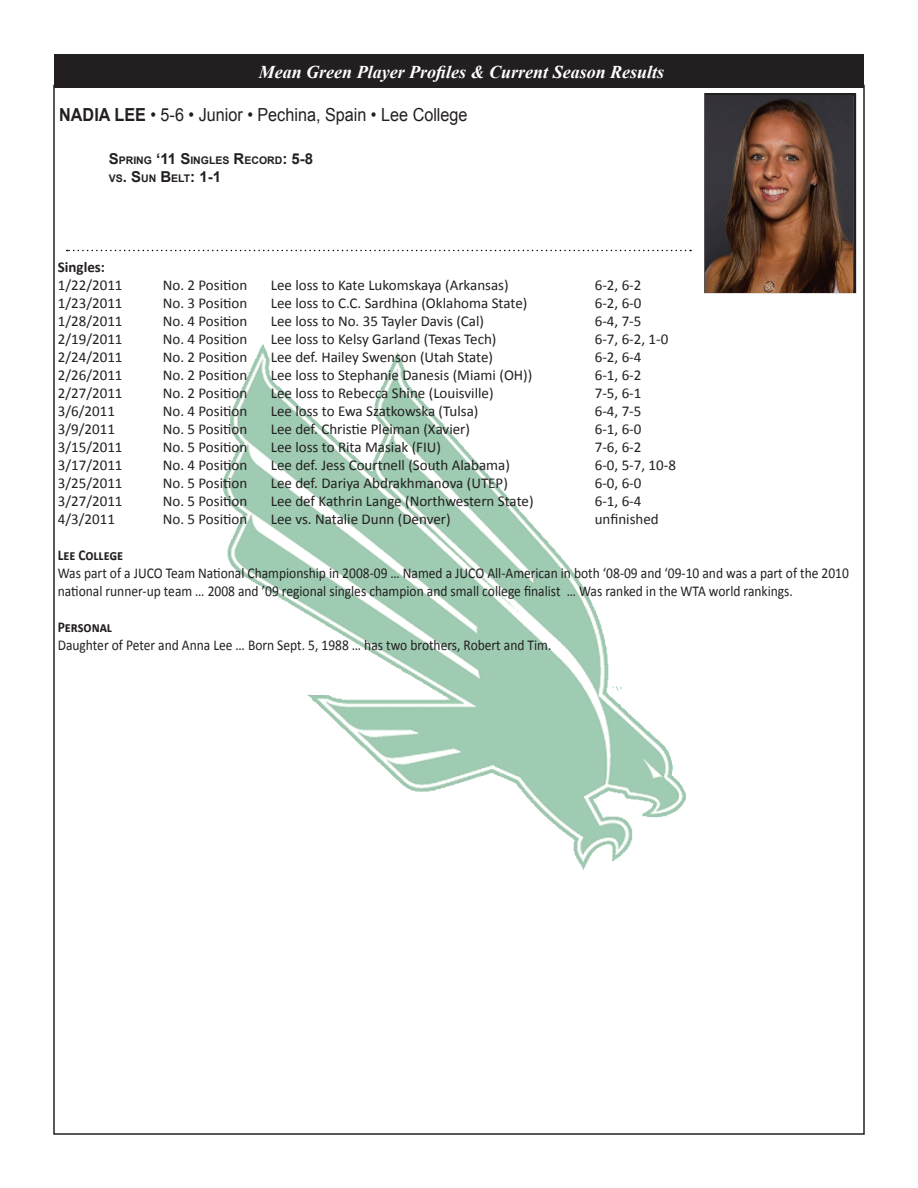
<style>
.page{position:relative;width:918px;height:1188px;background:#fff}
.page>*{position:absolute;margin:0;border:0;box-sizing:border-box;transform-origin:0 0}
.t1{font:italic 700 18px "Times New Roman";color:#fff}
.t2{font:18px "Arial";color:#231f20;scale:.9 1}
.t3{font:700 18px "Arial";color:#231f20;scale:.9 1}
.t4{font:15px "Calibri";color:#231f20}
.t5{font:15px/18px "Calibri";color:#231f20;scale:.9 1}
.t6{font:700 15px "Calibri";color:#231f20;scale:.9 1}
.t7{font:700 15px "Calibri";color:#231f20}
.t8{font:700 10.5px/18px "Arial";color:#231f20}
.s1{font-weight:700}
.s2{font-size:15px}
</style>
<div class="page">
<img style="left:224px;top:344px;width:462px;height:526px">
<div style="left:54px;top:54px;width:810px;height:33px;background:#231f20"></div>
<svg style="left:704px;top:93px;width:153px;height:201px;background:#585352"></svg>
<svg style="left:67px;top:250px;width:624px;height:1px"></svg>
<img style="left:705px;top:96px;width:148px;height:196px">
<p class="t1" style="left:259px;top:59px;width:407px">Mean Green Player Profiles &amp; Current Season Results</p>
<p class="t3" style="left:59px;top:103px;width:25px">NADIA</p>
<p class="t2" style="left:114px;top:103px;width:394px"><span class="s1">LEE</span> • 5-6 • Junior • Pechina, Spain • Lee College</p>
<p class="t8" style="left:109px;top:152px;width:206px"><span class="s2">S</span>PRING <span class="s2">‘11 S</span>INGLES <span class="s2">R</span>ECORD<span class="s2">: 5-8<br></span>VS<span class="s2">. S</span>UN <span class="s2">B</span>ELT<span class="s2">: 1-1</span></p>
<p class="t7" style="left:58px;top:258px;width:49px">Singles:</p>
<p class="t4" style="left:58px;top:276px;width:66px">1/22/2011</p>
<p class="t4" style="left:163px;top:276px;width:86px">No. 2 Position</p>
<p class="t4" style="left:271px;top:276px;width:239px">Lee loss to Kate Lukomskaya (Arkansas)</p>
<p class="t4" style="left:595px;top:276px;width:48px">6-2, 6-2</p>
<p class="t4" style="left:58px;top:294px;width:66px">1/23/2011</p>
<p class="t4" style="left:163px;top:294px;width:86px">No. 3 Position</p>
<p class="t4" style="left:271px;top:294px;width:258px">Lee loss to C.C. Sardhina (Oklahoma State)</p>
<p class="t4" style="left:595px;top:294px;width:48px">6-2, 6-0</p>
<p class="t4" style="left:58px;top:312px;width:66px">1/28/2011</p>
<p class="t4" style="left:163px;top:312px;width:86px">No. 4 Position</p>
<p class="t4" style="left:271px;top:312px;width:215px">Lee loss to No. 35 Tayler Davis (Cal)</p>
<p class="t4" style="left:595px;top:312px;width:48px">6-4, 7-5</p>
<p class="t4" style="left:58px;top:330px;width:66px">2/19/2011</p>
<p class="t4" style="left:163px;top:330px;width:86px">No. 4 Position</p>
<p class="t4" style="left:271px;top:330px;width:227px">Lee loss to Kelsy Garland (Texas Tech)</p>
<p class="t4" style="left:595px;top:330px;width:75px">6-7, 6-2, 1-0</p>
<p class="t4" style="left:58px;top:348px;width:66px">2/24/2011</p>
<p class="t4" style="left:163px;top:348px;width:86px">No. 2 Position</p>
<p class="t4" style="left:271px;top:348px;width:224px">Lee def. Hailey Swenson (Utah State)</p>
<p class="t4" style="left:595px;top:348px;width:48px">6-2, 6-4</p>
<p class="t4" style="left:58px;top:366px;width:66px">2/26/2011</p>
<p class="t4" style="left:163px;top:366px;width:86px">No. 2 Position</p>
<p class="t4" style="left:271px;top:366px;width:263px">Lee loss to Stephanie Danesis (Miami (OH))</p>
<p class="t4" style="left:595px;top:366px;width:48px">6-1, 6-2</p>
<p class="t4" style="left:58px;top:384px;width:66px">2/27/2011</p>
<p class="t4" style="left:163px;top:384px;width:86px">No. 2 Position</p>
<p class="t4" style="left:271px;top:384px;width:224px">Lee loss to Rebecca Shine (Louisville)</p>
<p class="t4" style="left:595px;top:384px;width:48px">7-5, 6-1</p>
<p class="t4" style="left:58px;top:402px;width:59px">3/6/2011</p>
<p class="t4" style="left:163px;top:402px;width:86px">No. 4 Position</p>
<p class="t4" style="left:271px;top:402px;width:209px">Lee loss to Ewa Szatkowska (Tulsa)</p>
<p class="t4" style="left:595px;top:402px;width:48px">6-4, 7-5</p>
<p class="t4" style="left:58px;top:420px;width:59px">3/9/2011</p>
<p class="t4" style="left:163px;top:420px;width:86px">No. 5 Position</p>
<p class="t4" style="left:271px;top:420px;width:201px">Lee def. Christie Pleiman (Xavier)</p>
<p class="t4" style="left:595px;top:420px;width:48px">6-1, 6-0</p>
<p class="t4" style="left:58px;top:438px;width:66px">3/15/2011</p>
<p class="t4" style="left:163px;top:438px;width:86px">No. 5 Position</p>
<p class="t4" style="left:271px;top:438px;width:172px">Lee loss to Rita Masiak (FIU)</p>
<p class="t4" style="left:595px;top:438px;width:48px">7-6, 6-2</p>
<p class="t4" style="left:58px;top:456px;width:66px">3/17/2011</p>
<p class="t4" style="left:163px;top:456px;width:86px">No. 4 Position</p>
<p class="t4" style="left:271px;top:456px;width:241px">Lee def. Jess Courtnell (South Alabama)</p>
<p class="t4" style="left:595px;top:456px;width:83px">6-0, 5-7, 10-8</p>
<p class="t4" style="left:58px;top:474px;width:66px">3/25/2011</p>
<p class="t4" style="left:163px;top:474px;width:86px">No. 5 Position</p>
<p class="t4" style="left:271px;top:474px;width:239px">Lee def. Dariya Abdrakhmanova (UTEP)</p>
<p class="t4" style="left:595px;top:474px;width:48px">6-0, 6-0</p>
<p class="t4" style="left:58px;top:492px;width:66px">3/27/2011</p>
<p class="t4" style="left:163px;top:492px;width:86px">No. 5 Position</p>
<p class="t4" style="left:271px;top:492px;width:264px">Lee def Kathrin Lange (Northwestern State)</p>
<p class="t4" style="left:595px;top:492px;width:48px">6-1, 6-4</p>
<p class="t4" style="left:58px;top:510px;width:59px">4/3/2011</p>
<p class="t4" style="left:163px;top:510px;width:86px">No. 5 Position</p>
<p class="t4" style="left:271px;top:510px;width:181px">Lee vs. Natalie Dunn (Denver)</p>
<p class="t4" style="left:595px;top:510px;width:66px">unfinished</p>
<p class="t6" style="left:58px;top:546px;width:74px">Lee College</p>
<p class="t5" style="left:58px;top:564px;width:881px">Was part of a JUCO Team National Championship in 2008-09 … Named a JUCO All-American in both ‘08-09 and ‘09-10 and was a part of the 2010 national runner-up team … 2008 and ’09 regional singles champion and small college finalist … Was ranked in the WTA world rankings.</p>
<p class="t6" style="left:58px;top:618px;width:62px">Personal</p>
<p class="t5" style="left:58px;top:636px;width:550px">Daughter of Peter and Anna Lee … Born Sept. 5, 1988 … has two brothers, Robert and Tim.</p>
</div>
